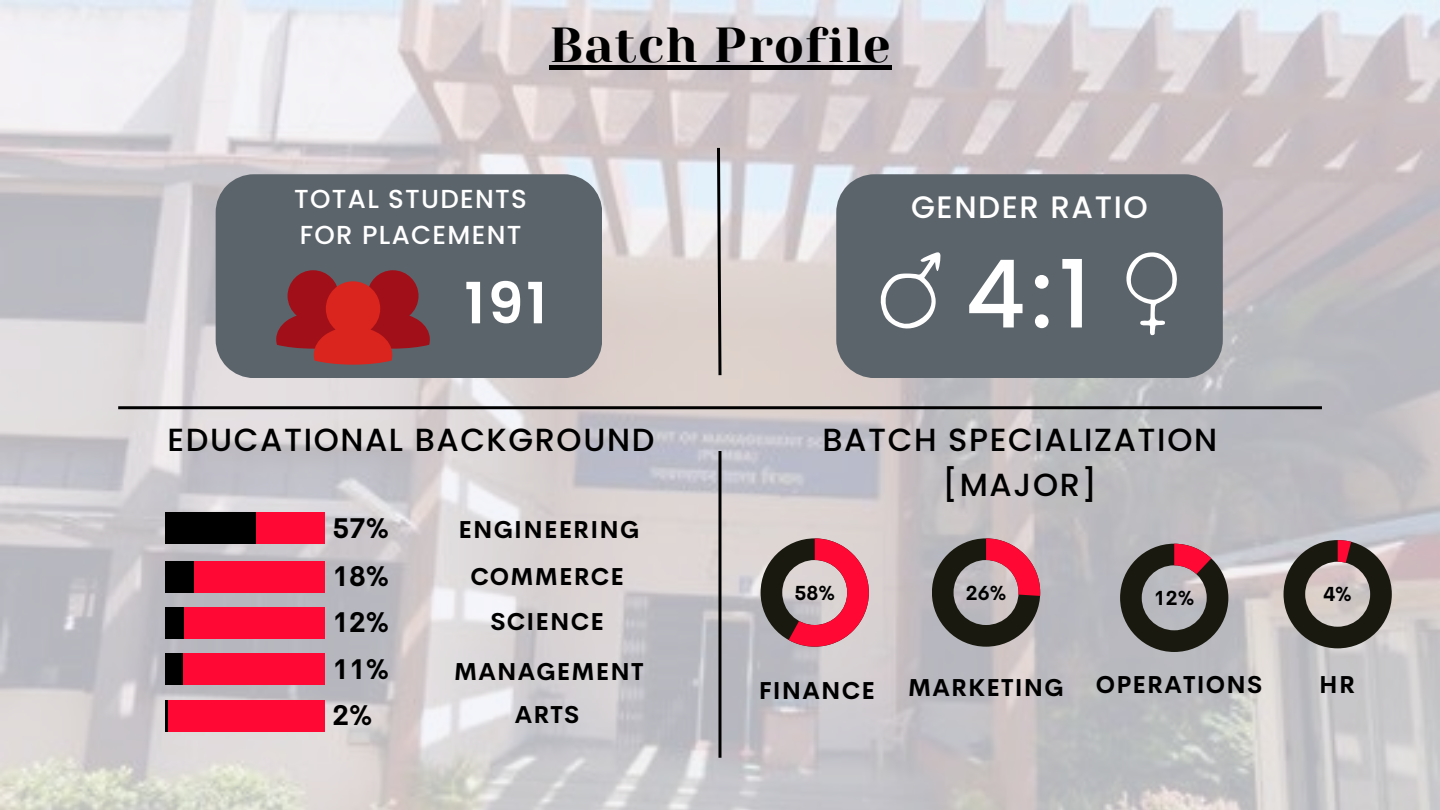
<style>
.page{position:relative;width:1440px;height:810px;background:#fff}
.page>*{position:absolute;margin:0;border:0;box-sizing:border-box;transform-origin:0 0}
.t1{font:500 94px "Poppins";color:#fff}
.t2{font:600 56.9px "Poppins";color:#fff}
.t3{font:49px "Yeseva One";letter-spacing:.025em;color:#000}
.t4{font:500 32px/44.2px "Poppins";letter-spacing:.05em;color:#000;text-align:center}
.t5{font:500 31px "Poppins";letter-spacing:.05em;color:#fff}
.t6{font:700 28px/46.8px "Cerebri Sans";color:#000;text-align:justify}
.t7{font:500 26px/36.1px "Poppins";letter-spacing:.05em;color:#fff}
.t8{font:700 24px/47.5px "Cerebri Sans";letter-spacing:.05em;color:#000;text-align:center}
.t9{font:700 20px "Cerebri Sans";color:#000}
</style>
<div class="page">
<img style="left:0;top:0;width:1440px;height:810px">
<div style="left:216px;top:174px;width:386px;height:204px;background:#5c646b"></div>
<svg style="left:715px;top:145px;width:8px;height:233px;background:#8d8a8a"></svg>
<div style="left:836px;top:174px;width:387px;height:204px;background:#5c646b"></div>
<svg style="left:276px;top:270px;width:154px;height:95px;background:#a02c2f"></svg>
<svg style="left:880px;top:252px;width:61px;height:83px"></svg>
<svg style="left:1120px;top:252px;width:57px;height:83px"></svg>
<hr style="left:118px;top:406px;width:1204px;height:3px;background:#000">
<hr style="left:718px;top:451px;width:3px;height:307px;background:#000">
<div style="left:165px;top:512px;width:160px;height:32px;background:#ff0833"></div>
<div style="left:165px;top:512px;width:91px;height:32px;background:#000"></div>
<div style="left:165px;top:561px;width:160px;height:32px;background:#ff0833"></div>
<div style="left:165px;top:561px;width:29px;height:32px;background:#000"></div>
<div style="left:165px;top:607px;width:160px;height:32px;background:#ff0833"></div>
<div style="left:165px;top:607px;width:19px;height:32px;background:#000"></div>
<div style="left:165px;top:653px;width:160px;height:32px;background:#ff0833"></div>
<div style="left:165px;top:653px;width:17px;height:32px;background:#000"></div>
<div style="left:165px;top:700px;width:160px;height:32px;background:#ff0833"></div>
<hr style="left:165px;top:700px;width:3px;height:32px;background:#000">
<svg style="left:761px;top:538px;width:108px;height:109px;background:#b86d78"></svg>
<svg style="left:932px;top:538px;width:108px;height:109px;background:#8b696d"></svg>
<svg style="left:1120px;top:544px;width:108px;height:108px;background:#776869"></svg>
<svg style="left:1284px;top:540px;width:108px;height:108px;background:#79706c"></svg>
<div style="left:549px;top:65px;width:343px;height:5px;background:#000"></div>
<h3 class="t3" style="left:549px;top:17px;width:343px">Batch Profile</h3>
<p class="t7" style="left:294px;top:181px;width:234px">TOTAL STUDENTS<br>FOR PLACEMENT</p>
<h2 class="t2" style="left:464px;top:264px;width:84px">191</h2>
<p class="t5" style="left:911px;top:185px;width:238px">GENDER RATIO</p>
<h1 class="t1" style="left:965px;top:229px;width:128px">4:1</h1>
<h3 class="t4" style="left:167px;top:418px;width:488px">EDUCATIONAL BACKGROUND</h3>
<p class="t6" style="left:333px;top:505px;width:58px">57% 18% 12% 11% 2%</p>
<p class="t8" style="left:459px;top:506px;width:182px">ENGINEERING<br>COMMERCE</p>
<p class="t8" style="left:490px;top:598px;width:115px">SCIENCE</p>
<p class="t8" style="left:454px;top:647px;width:191px">MANAGEMENT</p>
<p class="t8" style="left:515px;top:691px;width:66px">ARTS</p>
<h3 class="t4" style="left:823px;top:418px;width:396px">BATCH SPECIALIZATION [MAJOR]</h3>
<p class="t9" style="left:794px;top:580px;width:42px">58%</p>
<p class="t9" style="left:966px;top:580px;width:42px">26%</p>
<p class="t9" style="left:1154px;top:585px;width:42px">12%</p>
<p class="t9" style="left:1323px;top:581px;width:30px">4%</p>
<p class="t8" style="left:759px;top:667px;width:118px">FINANCE</p>
<p class="t8" style="left:908px;top:664px;width:157px">MARKETING</p>
<p class="t8" style="left:1096px;top:661px;width:168px">OPERATIONS</p>
<p class="t8" style="left:1319px;top:661px;width:37px">HR</p>
</div>
